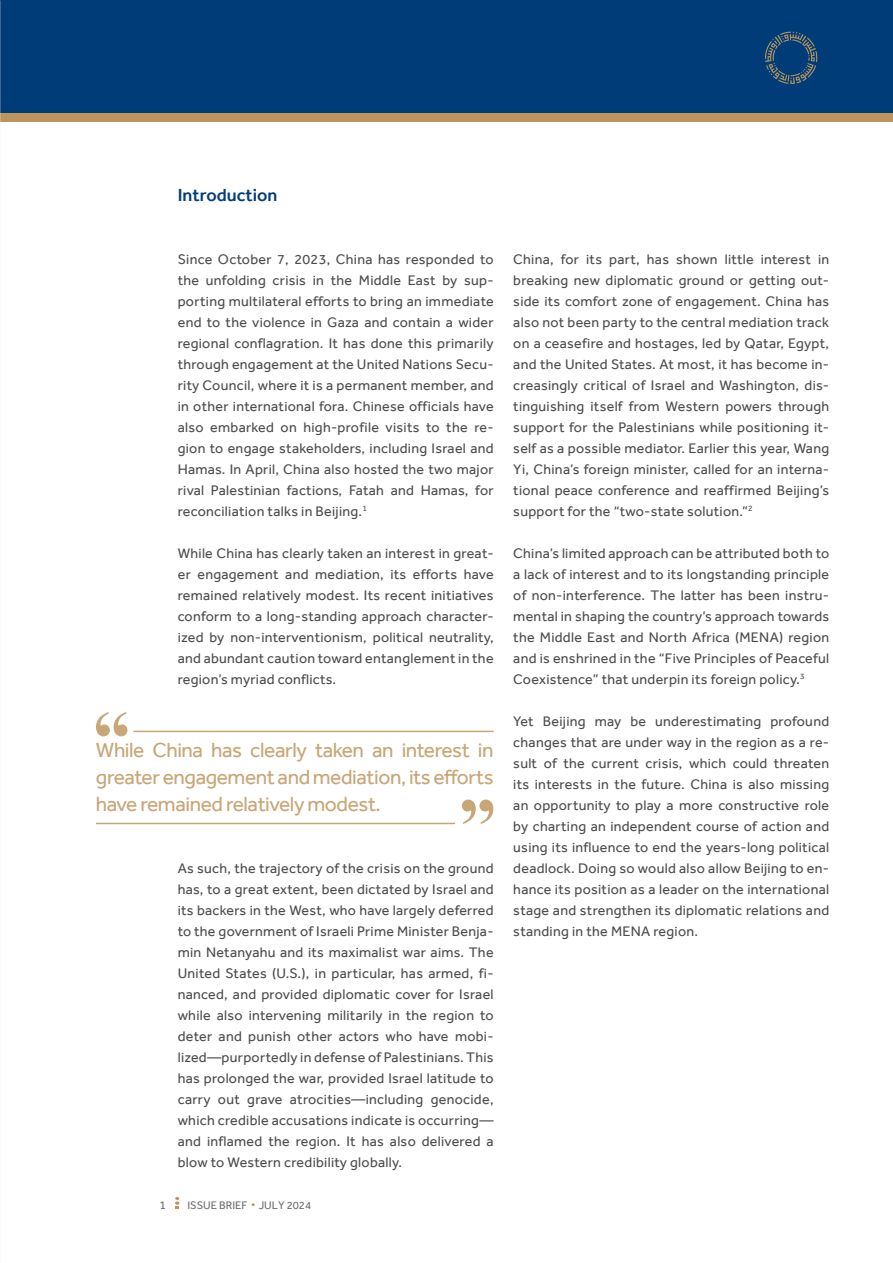
<style>
.page{position:relative;width:893px;height:1263px;background:#fff}
.page>*{position:absolute;margin:0;border:0;box-sizing:border-box;transform-origin:0 0}
.t1{font:21px/27px "Effra";letter-spacing:-.02em;color:#c8a676;text-align:justify}
.t2{font:500 18px "Effra";color:#003d78}
.t3{font:14.25px/21px "Effra";letter-spacing:.02em;color:#4b4c4d;text-align:justify}
.t4{font:12px "Effra";color:#6c6d70}
.t5{font:11.25px "Effra";color:#6c6d70}
</style>
<div class="page">
<div style="left:0;top:0;width:893px;height:122px;background:#003d78"></div>
<svg style="left:765px;top:32px;width:52px;height:52px"></svg>
<div style="left:0;top:113px;width:893px;height:9px;background:#bd955c"></div>
<svg style="left:175px;top:1197px;width:4px;height:12px"></svg>
<svg style="left:96px;top:712px;width:31px;height:24px"></svg>
<svg style="left:462px;top:799px;width:31px;height:25px"></svg>
<hr style="left:96px;top:823px;width:359px;height:1px;background:#c8a676">
<hr style="left:133px;top:731px;width:361px;height:1px;background:#c8a676">
<p class="t2" style="left:178px;top:184px;width:101px">Introduction</p>
<p class="t3" style="left:178px;top:249px;width:317px">Since October 7, 2023, China has responded to the unfolding crisis in the Middle East by sup&shy;porting multilateral efforts to bring an immediate end to the violence in Gaza and contain a wider regional conflagration. It has done this primarily through engagement at the United Nations Secu&shy;rity Council, where it is a permanent member, and in other international fora. Chinese officials have also embarked on high-profile visits to the re&shy;gion to engage stakeholders, including Israel and Hamas. In April, China also hosted the two major rival Palestinian factions, Fatah and Hamas, for reconciliation talks in Beijing.<sup>1</sup></p>
<p class="t3" style="left:178px;top:543px;width:317px">While China has clearly taken an interest in great&shy;er engagement and mediation, its efforts have remained relatively modest. Its recent initiatives conform to a long-standing approach character&shy;ized by non-interventionism, political neutrality, and abundant caution toward entanglement in the region’s myriad conflicts.</p>
<p class="t1" style="left:96px;top:736px;width:399px">While China has clearly taken an interest in greater engagement and mediation, its efforts have remained relatively modest.</p>
<p class="t3" style="left:178px;top:858px;width:317px">As such, the trajectory of the crisis on the ground has, to a great extent, been dictated by Israel and its backers in the West, who have largely deferred to the government of Israeli Prime Minister Benja&shy;min Netanyahu and its maximalist war aims. The United States (U.S.), in particular, has armed, fi&shy;nanced, and provided diplomatic cover for Israel while also intervening militarily in the region to deter and punish other actors who have mobi&shy;lized—purportedly in defense of Palestinians. This has prolonged the war, provided Israel latitude to carry out grave atrocities—including genocide, which credible accusations indicate is occurring— and inflamed the region. It has also delivered a blow to Western credibility globally.</p>
<p class="t4" style="left:160px;top:1198px;width:8px">1</p>
<p class="t5" style="left:187px;top:1198px;width:125px">ISSUE BRIEF JULY 2024</p>
<p class="t3" style="left:513px;top:249px;width:317px">China, for its part, has shown little interest in breaking new diplomatic ground or getting out&shy;side its comfort zone of engagement. China has also not been party to the central mediation track on a ceasefire and hostages, led by Qatar, Egypt, and the United States. At most, it has become in&shy;creasingly critical of Israel and Washington, dis&shy;tinguishing itself from Western powers through support for the Palestinians while positioning it&shy;self as a possible mediator. Earlier this year, Wang Yi, China’s foreign minister, called for an interna&shy;tional peace conference and reaffirmed Beijing’s support for the “two-state solution.”<sup>2</sup></p>
<p class="t3" style="left:513px;top:543px;width:317px">China’s limited approach can be attributed both to a lack of interest and to its longstanding principle of non-interference. The latter has been instru&shy;mental in shaping the country’s approach towards the Middle East and North Africa (MENA) region and is enshrined in the “Five Principles of Peaceful Coexistence” that underpin its foreign policy.<sup>3</sup></p>
<p class="t3" style="left:513px;top:711px;width:317px">Yet Beijing may be underestimating profound changes that are under way in the region as a re&shy;sult of the current crisis, which could threaten its interests in the future. China is also missing an opportunity to play a more constructive role by charting an independent course of action and using its influence to end the years-long political deadlock. Doing so would also allow Beijing to en&shy;hance its position as a leader on the international stage and strengthen its diplomatic relations and standing in the MENA region.</p>
</div>
